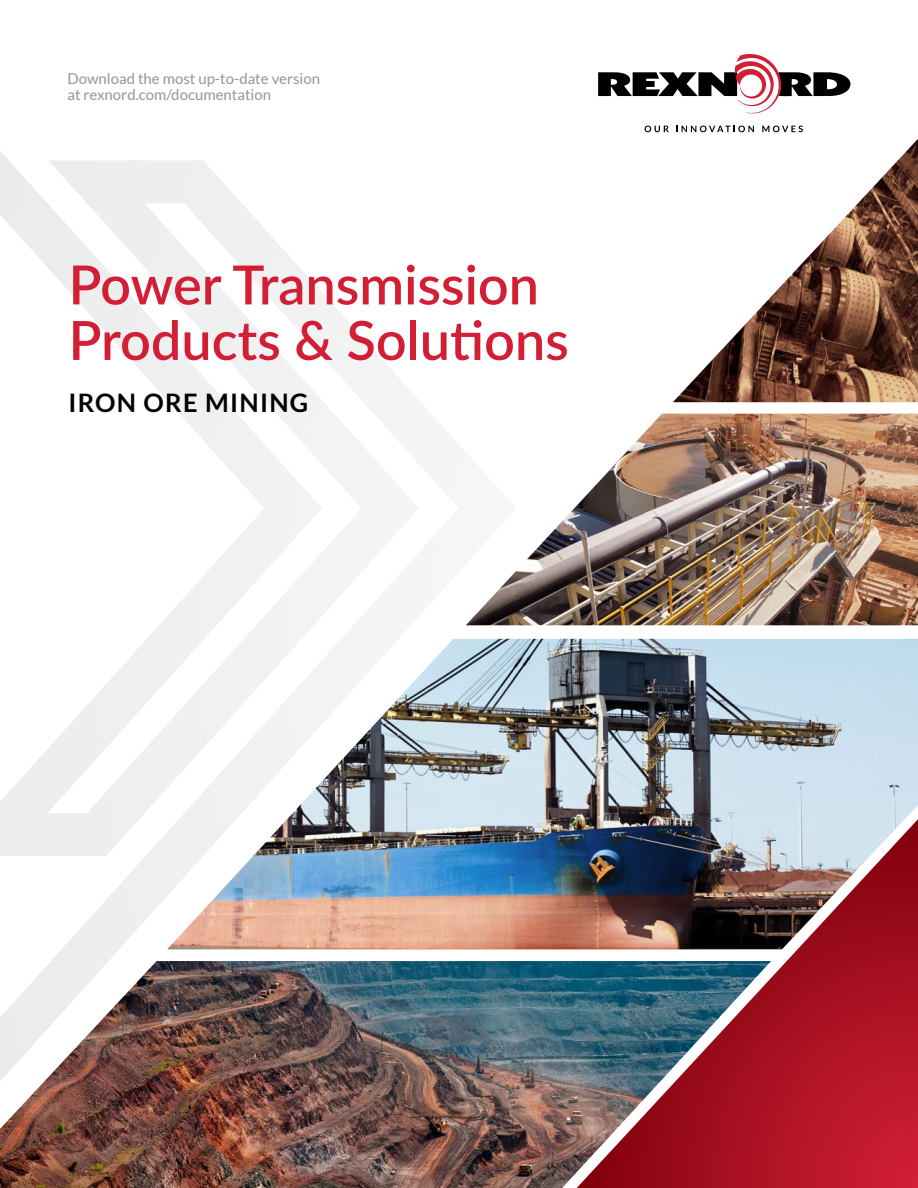
<style>
.page{position:relative;width:918px;height:1188px;background:#fff}
.page>*{position:absolute;margin:0;border:0;box-sizing:border-box;transform-origin:0 0}
.t1{font:600 54px/55.5px "Lato";color:#d31f36}
.t2{font:700 25.5px "Lato";letter-spacing:.05em;color:#000}
.t3{font:15px/16.5px "Lato";color:#939598}
</style>
<div class="page">
<svg style="left:577px;top:949px;width:341px;height:239px;background:#b72535"></svg>
<svg style="left:0;top:151px;width:516px;height:810px"></svg>
<img style="left:466px;top:414px;width:452px;height:211px">
<img style="left:673px;top:139px;width:245px;height:263px">
<img style="left:167px;top:639px;width:751px;height:310px">
<img style="left:0;top:961px;width:771px;height:227px">
<svg style="left:598px;top:54px;width:253px;height:60px"></svg>
<svg style="left:645px;top:126px;width:24px;height:6px"></svg>
<svg style="left:676px;top:126px;width:78px;height:6px"></svg>
<svg style="left:762px;top:126px;width:41px;height:6px"></svg>
<p class="t3" style="left:68px;top:70px;width:254px">Download the most up-to-date version at rexnord.com/documentation</p>
<h1 class="t1" style="left:69px;top:255px;width:502px">Power Transmission<br>Products &amp; Solutions</h1>
<h2 class="t2" style="left:69px;top:388px;width:241px">IRON ORE MINING</h2>
</div>
